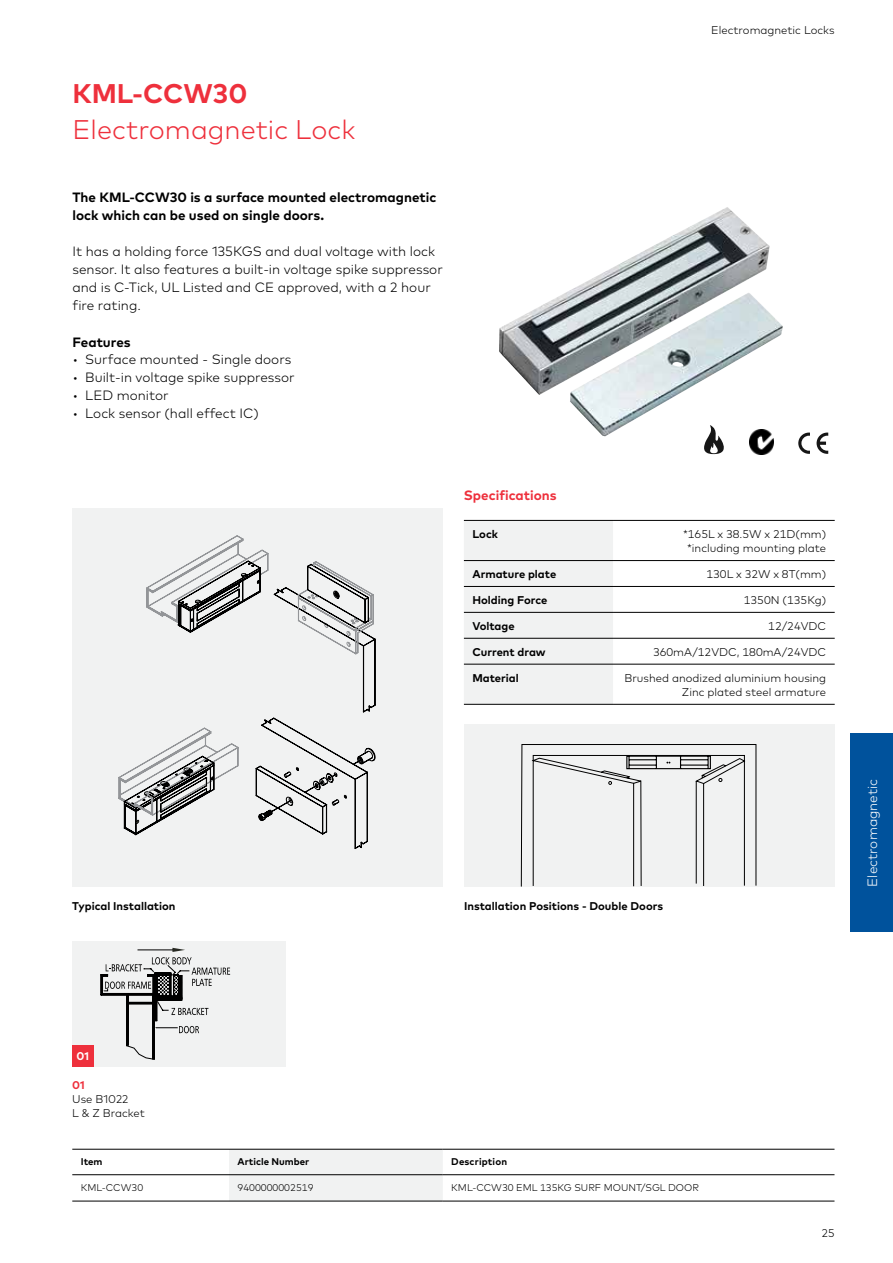
<style>
.page{position:relative;width:893px;height:1263px;background:#fff}
.page>*{position:absolute;margin:0;border:0;box-sizing:border-box;transform-origin:0 0}
.t1{font:300 27px "Mark Pro";color:#ee303c}
.t2{font:700 27px "Mark Pro";color:#ee303c}
.t3{font:300 13.5px/18px "Mark Pro";color:#000}
.t4{font:700 13.5px/18px "Mark Pro";color:#000}
.t5{font:300 13.5px "Mark Pro";color:#fff}
.t6{font:700 13.5px "Mark Pro";color:#ee303c}
.t7{font:300 11.25px/14.2px "Mark Pro";color:#000;text-align:center}
.t8{font:700 11.25px "Mark Pro";color:#000}
.t9{font:700 11.25px "Mark Pro";color:#ee303c}
.t10{font:700 11.25px "Mark Pro";color:#fff}
.t11{font:300 9.75px "Mark Pro";color:#000}
.t12{font:700 9.75px "Mark Pro";color:#000}
</style>
<div class="page">
<div style="left:850px;top:734px;width:43px;height:198px;background:#00529c"></div>
<img style="left:499px;top:207px;width:284px;height:229px">
<svg style="left:798px;top:432px;width:31px;height:22px"></svg>
<img style="left:749px;top:430px;width:25px;height:24px">
<svg style="left:692px;top:417px;width:42px;height:38px"></svg>
<div style="left:464px;top:521px;width:149px;height:183px;background:#f1f2f2"></div>
<hr style="left:464px;top:520px;width:149px;height:1px;background:#000">
<hr style="left:613px;top:520px;width:222px;height:1px;background:#000">
<hr style="left:464px;top:560px;width:149px;height:1px;background:#000">
<hr style="left:613px;top:560px;width:222px;height:1px;background:#000">
<hr style="left:464px;top:586px;width:149px;height:1px;background:#000">
<hr style="left:613px;top:586px;width:222px;height:1px;background:#000">
<hr style="left:464px;top:612px;width:149px;height:1px;background:#000">
<hr style="left:613px;top:612px;width:222px;height:1px;background:#000">
<hr style="left:464px;top:638px;width:149px;height:1px;background:#000">
<hr style="left:613px;top:638px;width:222px;height:1px;background:#000">
<hr style="left:464px;top:664px;width:149px;height:1px;background:#000">
<hr style="left:613px;top:664px;width:222px;height:1px;background:#000">
<hr style="left:464px;top:704px;width:149px;height:1px;background:#000">
<hr style="left:613px;top:704px;width:222px;height:1px;background:#000">
<div style="left:464px;top:724px;width:370px;height:162px;background:#f1f2f2"></div>
<div style="left:72px;top:941px;width:214px;height:125px;background:#f1f2f2"></div>
<div style="left:72px;top:508px;width:371px;height:379px;background:#f1f2f2"></div>
<svg style="left:126px;top:1045px;width:29px;height:15px"></svg>
<div style="left:128px;top:1003px;width:1px;height:43px;border:1px solid #000"></div>
<div style="left:126px;top:996px;width:1px;height:50px;border:1px solid #000"></div>
<div style="left:153px;top:1003px;width:1px;height:56px;border:1px solid #000"></div>
<div style="left:154px;top:996px;width:1px;height:63px;border:1px solid #000"></div>
<svg style="left:101px;top:948px;width:129px;height:85px"></svg>
<div style="left:72px;top:1045px;width:22px;height:21px;background:#ee303c"></div>
<svg style="left:521px;top:744px;width:235px;height:143px"></svg>
<svg style="left:146px;top:535px;width:229px;height:177px"></svg>
<svg style="left:118px;top:727px;width:120px;height:108px"></svg>
<svg style="left:256px;top:718px;width:119px;height:131px"></svg>
<div style="left:229px;top:1150px;width:214px;height:51px;background:#f1f2f2"></div>
<hr style="left:72px;top:1149px;width:157px;height:1px;background:#000">
<hr style="left:229px;top:1149px;width:214px;height:1px;background:#000">
<hr style="left:443px;top:1149px;width:391px;height:1px;background:#000">
<hr style="left:72px;top:1174px;width:157px;height:1px;background:#000">
<hr style="left:229px;top:1174px;width:214px;height:1px;background:#000">
<hr style="left:443px;top:1174px;width:391px;height:1px;background:#000">
<hr style="left:72px;top:1201px;width:157px;height:1px;background:#000">
<hr style="left:229px;top:1201px;width:214px;height:1px;background:#000">
<hr style="left:443px;top:1201px;width:391px;height:1px;background:#000">
<h1 class="t2" style="left:72px;top:83px;width:177px">KML-CCW30</h1>
<h1 class="t1" style="left:72px;top:119px;width:284px">Electromagnetic Lock</h1>
<p class="t4" style="left:72px;top:190px;width:365px">The KML-CCW30 is a surface mounted electromagnetic lock which can be used on single doors.</p>
<p class="t3" style="left:72px;top:244px;width:372px">It has a holding force 135KGS and dual voltage with lock sensor. It also features a built-in voltage spike suppressor and is C-Tick, UL Listed and CE approved, with a 2 hour fire rating.</p>
<p class="t4" style="left:72px;top:334px;width:60px">Features</p>
<p class="t3" style="left:72px;top:352px;width:220px">• Surface mounted - Single doors</p>
<p class="t3" style="left:72px;top:370px;width:224px">• Built-in voltage spike suppressor</p>
<p class="t3" style="left:72px;top:388px;width:98px">• LED monitor</p>
<p class="t3" style="left:72px;top:406px;width:188px">• Lock sensor (hall effect IC)</p>
<p class="t7" style="left:711px;top:23px;width:125px">Electromagnetic Locks</p>
<p class="t6" style="left:464px;top:489px;width:94px">Specifications</p>
<p class="t8" style="left:472px;top:529px;width:27px">Lock</p>
<p class="t7" style="left:683px;top:527px;width:145px">*165L x 38.5W x 21D(mm) *including mounting plate</p>
<p class="t8" style="left:472px;top:569px;width:85px">Armature plate</p>
<p class="t7" style="left:706px;top:568px;width:121px">130L x 32W x 8T(mm)</p>
<p class="t8" style="left:472px;top:595px;width:77px">Holding Force</p>
<p class="t7" style="left:744px;top:593px;width:84px">1350N (135Kg)</p>
<p class="t8" style="left:472px;top:621px;width:44px">Voltage</p>
<p class="t7" style="left:768px;top:619px;width:59px">12/24VDC</p>
<p class="t8" style="left:472px;top:647px;width:75px">Current draw</p>
<p class="t7" style="left:653px;top:645px;width:175px">360mA/12VDC, 180mA/24VDC</p>
<p class="t8" style="left:472px;top:673px;width:48px">Material</p>
<p class="t7" style="left:625px;top:671px;width:203px;text-align:right">Brushed anodized aluminium housing<br>Zinc plated steel armature</p>
<p class="t8" style="left:72px;top:901px;width:105px">Typical Installation</p>
<p class="t8" style="left:464px;top:901px;width:201px">Installation Positions - Double Doors</p>
<p class="t5" style="left:867px;top:887px;width:109px;rotate:-90deg">Electromagnetic</p>
<p class="t10" style="left:77px;top:1052px;width:14px">01</p>
<p class="t9" style="left:72px;top:1080px;width:14px">01</p>
<p class="t7" style="left:72px;top:1093px;width:74px;text-align:left">Use B1022<br>L &amp; Z Bracket</p>
<p class="t12" style="left:81px;top:1157px;width:23px">Item</p>
<p class="t12" style="left:237px;top:1157px;width:73px">Article Number</p>
<p class="t12" style="left:451px;top:1157px;width:57px">Description</p>
<p class="t11" style="left:81px;top:1183px;width:64px">KML-CCW30</p>
<p class="t11" style="left:237px;top:1183px;width:78px">9400000002519</p>
<p class="t11" style="left:451px;top:1183px;width:249px">KML-CCW30 EML 135KG SURF MOUNT/SGL DOOR</p>
<p class="t7" style="left:822px;top:1226px;width:14px">25</p>
</div>
